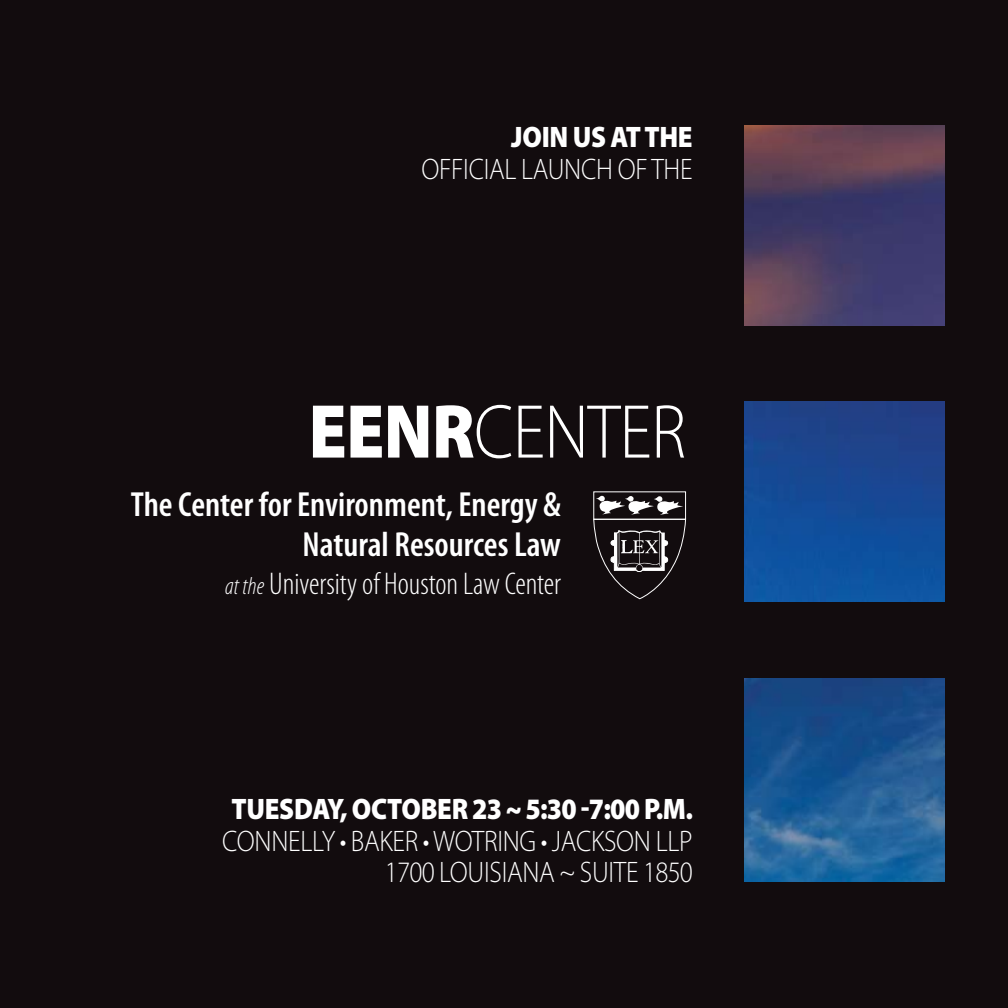
<style>
.page{position:relative;width:1008px;height:1008px;background:#120c0e}
.page>*{position:absolute;margin:0;border:0;box-sizing:border-box;transform-origin:0 0}
.t1{font:300 77px "Myriad Pro";letter-spacing:-.01em;color:#fff;scale:.9 1}
.t2{font:600 condensed 35px/40.2px "Myriad Pro";color:#fff;text-align:right}
.t3{font:300 condensed 31.5px "Myriad Pro";color:#fff}
.t4{font:300 29.75px/31.5px "Myriad Pro";letter-spacing:-.01em;color:#fff;text-align:right;scale:.9 1}
.t5{font:900 29.75px "Myriad Pro";letter-spacing:-.01em;color:#fff;scale:.9 1}
.s1{font-weight:900}
.s2{font-style:italic;font-size:24.5px}
</style>
<div class="page">
<svg style="left:593px;top:492px;width:94px;height:108px"></svg>
<div style="left:593px;top:491px;width:93px;height:29px;border:1px solid #fff"></div>
<img style="left:744px;top:125px;width:201px;height:201px">
<img style="left:744px;top:402px;width:201px;height:199px">
<img style="left:744px;top:679px;width:201px;height:202px">
<p class="t5" style="left:511px;top:117px;width:203px">JOIN US AT THE</p>
<p class="t4" style="left:421px;top:153px;width:303px">OFFICIAL LAUNCH OF THE</p>
<h1 class="t1" style="left:309px;top:386px;width:421px"><span class="s1">EENR</span>CENTER</h1>
<p class="t2" style="left:131px;top:484px;width:432px">The Center for Environment, Energy &amp;<br>Natural Resources Law</p>
<p class="t3" style="left:225px;top:565px;width:337px"><span class="s2">at the</span> University of Houston Law Center</p>
<p class="t5" style="left:231px;top:789px;width:514px">TUESDAY, OCTOBER 23 ~ 5:30 -7:00 P.M.</p>
<p class="t4" style="left:222px;top:825px;width:524px">CONNELLY • BAKER • WOTRING • JACKSON LLP<br>1700 LOUISIANA ~ SUITE 1850</p>
</div>
